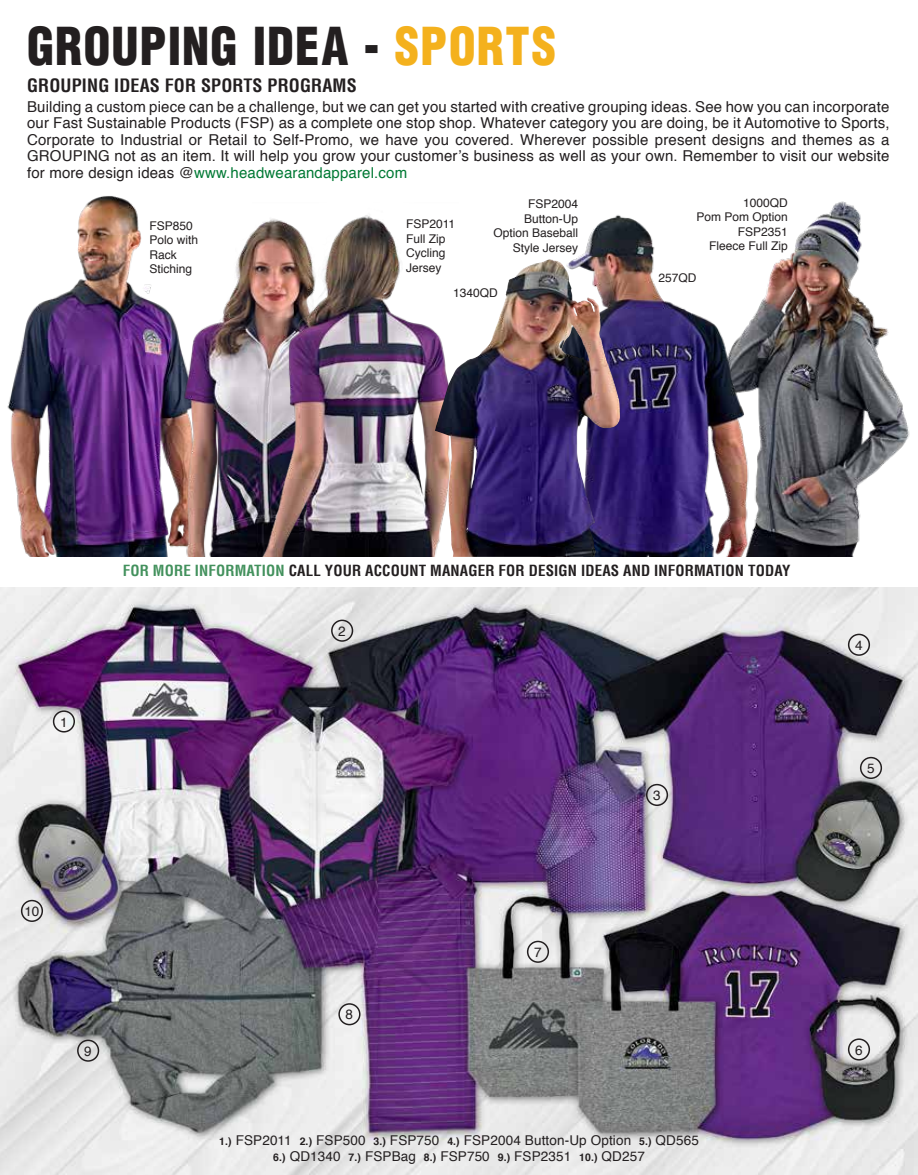
<style>
.page{position:relative;width:918px;height:1175px;background:#fff}
.page>*{position:absolute;margin:0;border:0;box-sizing:border-box;transform-origin:0 0}
.t1{font:900 condensed 51px "Helvetica";letter-spacing:.025em;color:#231f20;scale:.95 1}
.t2{font:700 condensed 18px "Helvetica";letter-spacing:.01em;color:#231f20}
.t3{font:15px/16.5px "Helvetica";letter-spacing:.01em;color:#231f20;text-align:justify}
.t4{font:700 condensed 15px "Helvetica";letter-spacing:.01em;color:#231f20}
.t5{font:13.5px/16.5px "Helvetica";letter-spacing:.01em;color:#231f20;text-align:center}
.t6{font:12px/14.4px "Helvetica";color:#231f20;text-align:right}
.s1{color:#f4b11d}
.s2{color:#007934}
.s3{color:#43915d}
.s4{font-weight:700;font-size:10.5px}
</style>
<div class="page">
<img style="left:0;top:587px;width:918px;height:587px">
<div style="left:53px;top:710px;width:22px;height:22px;border:2px solid #231f20;border-radius:50%"></div>
<div style="left:331px;top:619px;width:22px;height:22px;border:2px solid #231f20;border-radius:50%"></div>
<div style="left:646px;top:784px;width:22px;height:22px;border:2px solid #231f20;border-radius:50%"></div>
<div style="left:848px;top:633px;width:22px;height:23px;border:2px solid #231f20;border-radius:50%"></div>
<div style="left:860px;top:757px;width:22px;height:22px;border:2px solid #231f20;border-radius:50%"></div>
<div style="left:848px;top:1038px;width:22px;height:22px;border:2px solid #231f20;border-radius:50%"></div>
<div style="left:527px;top:940px;width:22px;height:22px;border:2px solid #231f20;border-radius:50%"></div>
<div style="left:338px;top:1003px;width:23px;height:22px;border:2px solid #231f20;border-radius:50%"></div>
<div style="left:77px;top:1039px;width:22px;height:22px;border:2px solid #231f20;border-radius:50%"></div>
<div style="left:21px;top:899px;width:22px;height:23px;border:2px solid #231f20;border-radius:50%"></div>
<img style="left:7px;top:196px;width:173px;height:361px">
<img style="left:772px;top:201px;width:138px;height:356px">
<img style="left:180px;top:233px;width:72px;height:324px">
<img style="left:252px;top:215px;width:183px;height:342px">
<img style="left:545px;top:215px;width:227px;height:342px">
<img style="left:435px;top:261px;width:186px;height:296px">
<h1 class="t1" style="left:27px;top:14px;width:558px">GROUPING IDEA - <span class="s1">SPORTS</span></h1>
<p class="t3" style="left:27px;top:99px;width:864px">Building a custom piece can be a challenge, but we can get you started with creative grouping ideas. See how you can incorporate our Fast Sustainable Products (FSP) as a complete one stop shop. Whatever category you are doing, be it Automotive to Sports, Corporate to Industrial or Retail to Self-Promo, we have you covered. Wherever possible present designs and themes as a GROUPING not as an item. It will help you grow your customer’s business as well as your own. Remember to visit our website for more design ideas @<span class="s2">www.headwearandapparel.com</span></p>
<p class="t2" style="left:27px;top:74px;width:331px">GROUPING IDEAS FOR SPORTS PROGRAMS</p>
<p class="t6" style="left:149px;top:219px;width:50px;text-align:left">FSP850<br>Polo with<br>Rack<br>Stiching</p>
<p class="t6" style="left:406px;top:217px;width:51px;text-align:left">FSP2011<br>Full Zip<br>Cycling<br>Jersey</p>
<p class="t6" style="left:493px;top:197px;width:86px">FSP2004<br>Button-Up<br>Option Baseball<br>Style Jersey</p>
<p class="t6" style="left:453px;top:286px;width:46px">1340QD</p>
<p class="t6" style="left:696px;top:196px;width:93px">1000QD<br>Pom Pom Option<br>FSP2351<br>Fleece Full Zip</p>
<p class="t6" style="left:658px;top:271px;width:40px">257QD</p>
<p class="t4" style="left:123px;top:561px;width:669px"><span class="s3">FOR MORE INFORMATION</span> CALL YOUR ACCOUNT MANAGER FOR DESIGN IDEAS AND INFORMATION TODAY</p>
<p class="t5" style="left:60px;top:714px;width:9px">1</p>
<p class="t5" style="left:24px;top:903px;width:17px">10</p>
<p class="t5" style="left:84px;top:1043px;width:9px">9</p>
<p class="t5" style="left:338px;top:623px;width:9px">2</p>
<p class="t5" style="left:346px;top:1006px;width:9px">8</p>
<p class="t5" style="left:534px;top:944px;width:9px">7</p>
<p class="t5" style="left:653px;top:787px;width:9px">3</p>
<p class="t5" style="left:219px;top:1132px;width:481px"><span class="s4">1.)</span> FSP2011 <span class="s4">2.)</span> FSP500 <span class="s4">3.)</span> FSP750 <span class="s4">4.)</span> FSP2004 Button-Up Option <span class="s4">5.)</span> QD565<br><span class="s4">6.)</span> QD1340 <span class="s4">7.)</span> FSPBag <span class="s4">8.)</span> FSP750 <span class="s4">9.)</span> FSP2351 <span class="s4">10.)</span> QD257</p>
<p class="t5" style="left:855px;top:637px;width:9px">4</p>
<p class="t5" style="left:867px;top:760px;width:9px">5</p>
<p class="t5" style="left:855px;top:1042px;width:9px">6</p>
</div>
